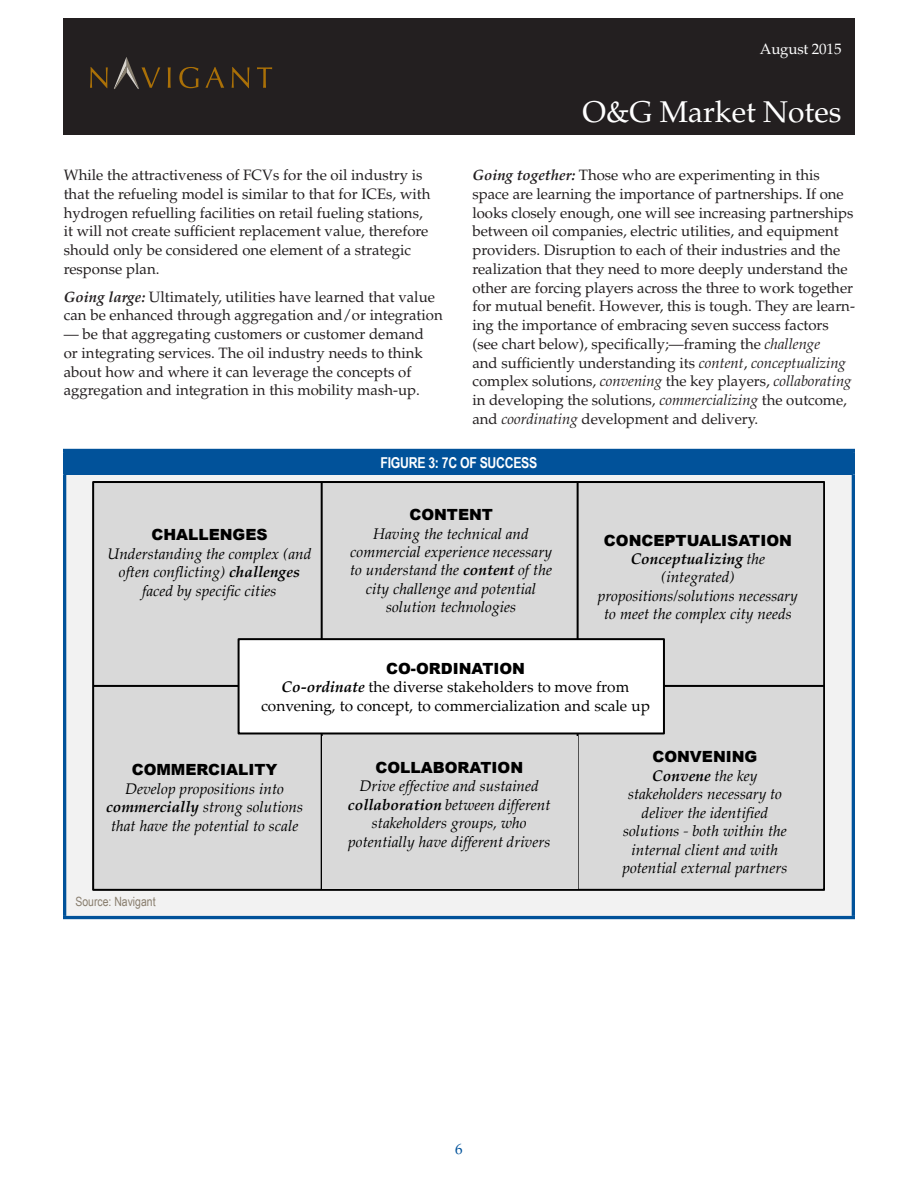
<style>
.page{position:relative;width:918px;height:1188px;background:#fff}
.page>*{position:absolute;margin:0;border:0;box-sizing:border-box;transform-origin:0 0}
.t1{font:30px "Palatino LT Std";color:#fff}
.t2{font:italic 15.45px/18.5px "Palatino Linotype";color:#000;text-align:center}
.t3{font:15.45px/18.5px "Palatino Linotype";color:#000;text-align:center}
.Body{font:15px/18.8px "Palatino LT Std";letter-spacing:-.005em;color:#231f20}
.Chart_Title{font:700 15px "Arial Narrow";letter-spacing:-.02em;color:#fff}
.t4{font:15px "Palatino LT Std";letter-spacing:-.01em;color:#fff}
.t5{font:15px "Palatino LT Std";color:#01529a}
.Sidebar_Bullet{font:12.75px "Arial Narrow";color:#887d6d}
.s1{font-weight:700;font-style:italic}
.s2{font-style:italic}
.s3{font-family:"Arial";font-weight:900;font-style:normal}
.s4{font-weight:700}
.s5{font-family:"Arial";font-weight:900}
</style>
<div class="page">
<div style="left:63px;top:18px;width:791px;height:116px;background:#231f20"></div>
<svg style="left:168px;top:67px;width:3px;height:21px"></svg>
<svg style="left:179px;top:67px;width:20px;height:21px"></svg>
<svg style="left:205px;top:67px;width:19px;height:21px"></svg>
<svg style="left:232px;top:67px;width:17px;height:21px"></svg>
<svg style="left:257px;top:67px;width:15px;height:21px"></svg>
<svg style="left:90px;top:67px;width:18px;height:21px"></svg>
<svg style="left:114px;top:57px;width:46px;height:32px"></svg>
<div style="left:65px;top:450px;width:788px;height:25px;background:#01529a"></div>
<div style="left:65px;top:475px;width:788px;height:443px;background:#f2f2f2"></div>
<hr style="left:63px;top:475px;width:3px;height:441px;background:#01529a">
<hr style="left:852px;top:475px;width:3px;height:441px;background:#01529a">
<hr style="left:63px;top:916px;width:792px;height:3px;background:#01529a">
<hr style="left:63px;top:452px;width:3px;height:23px;background:#01529a">
<hr style="left:63px;top:449px;width:792px;height:3px;background:#01529a">
<hr style="left:852px;top:452px;width:3px;height:23px;background:#01529a">
<div style="left:93px;top:482px;width:731px;height:408px;background:#d9d9d9"></div>
<div style="left:92px;top:481px;width:733px;height:410px;border:2px solid #000"></div>
<hr style="left:93px;top:685px;width:731px;height:2px;background:#000">
<hr style="left:321px;top:482px;width:2px;height:408px;background:#000">
<hr style="left:577px;top:482px;width:2px;height:408px;background:#000">
<div style="left:239px;top:639px;width:425px;height:94px;background:#fff"></div>
<div style="left:238px;top:638px;width:427px;height:96px;border:2px solid #000"></div>
<div style="left:322px;top:736px;width:256px;height:153px;background:#d9d9d9"></div>
<p class="t4" style="left:760px;top:40px;width:83px">August 2015</p>
<h1 class="t1" style="left:582px;top:94px;width:261px">O&amp;G Market Notes</h1>
<p class="Body" style="left:64px;top:166px;width:368px">While the attractiveness of FCVs for the oil industry is that the refueling model is similar to that for ICEs, with hydrogen refuelling facilities on retail fueling stations, it will not create sufficient replacement value, therefore should only be considered one element of a strategic response plan.</p>
<p class="Body" style="left:64px;top:287px;width:381px"><span class="s1">Going large:</span> Ultimately, utilities have learned that value can be enhanced through aggregation and/or integration</p>
<p class="Body" style="left:64px;top:325px;width:362px">— be that aggregating customers or customer demand or integrating services. The oil industry needs to think about how and where it can leverage the concepts of aggregation and integration in this mobility mash-up.</p>
<p class="Body" style="left:472px;top:166px;width:384px"><span class="s1">Going together:</span> Those who are experimenting in this space are learning the importance of partnerships. If one looks closely enough, one will see increasing partnerships between oil companies, electric utilities, and equipment providers. Disruption to each of their industries and the realization that they need to more deeply understand the other are forcing players across the three to work together for mutual benefit. However, this is tough. They are learn&shy;ing the importance of embracing seven success factors (see chart below), specifically;—framing the <span class="s2">challenge<br></span>and sufficiently understanding its <span class="s2">content</span>, <span class="s2">conceptualizing </span>complex solutions, <span class="s2">convening</span> the key players, <span class="s2">collaborating </span>in developing the solutions, <span class="s2">commercializing</span> the outcome, and <span class="s2">coordinating</span> development and delivery.</p>
<p class="Chart_Title" style="left:381px;top:451px;width:158px">FIGURE 3: 7C OF SUCCESS</p>
<p class="t2" style="left:107px;top:525px;width:206px"><span class="s3">CHALLENGES<br></span>Understanding the complex (and often conflicting) <span class="s4">challenges </span>faced by specific cities</p>
<p class="t2" style="left:350px;top:505px;width:203px"><span class="s3">CONTENT<br></span>Having the technical and commercial experience necessary to understand the <span class="s4">content</span> of the city challenge and potential solution technologies</p>
<p class="t2" style="left:598px;top:530px;width:202px"><span class="s3">CONCEPTUALISATION<br></span><span class="s4">Conceptualizing</span> the (integrated) propositions/solutions necessary to meet the complex city needs</p>
<p class="t3" style="left:261px;top:659px;width:390px"><span class="s5">CO-ORDINATION<br></span><span class="s1">Co-ordinate</span> the diverse stakeholders to move from convening, to concept, to commercialization and scale up</p>
<p class="t2" style="left:106px;top:760px;width:199px"><span class="s3">COMMERCIALITY<br></span>Develop propositions into <span class="s4">commercially</span> strong solutions that have the potential to scale</p>
<p class="Sidebar_Bullet" style="left:75px;top:892px;width:82px">Source: Navigant</p>
<p class="t2" style="left:348px;top:758px;width:204px"><span class="s3">COLLABORATION<br></span>Drive effective and sustained <span class="s4">collaboration</span> between different stakeholders groups, who potentially have different drivers</p>
<p class="t2" style="left:622px;top:747px;width:166px"><span class="s3">CONVENING<br></span><span class="s4">Convene</span> the key stakeholders necessary to deliver the identified solutions - both within the internal client and with potential external partners</p>
<p class="t5" style="left:455px;top:1140px;width:9px">6</p>
</div>
